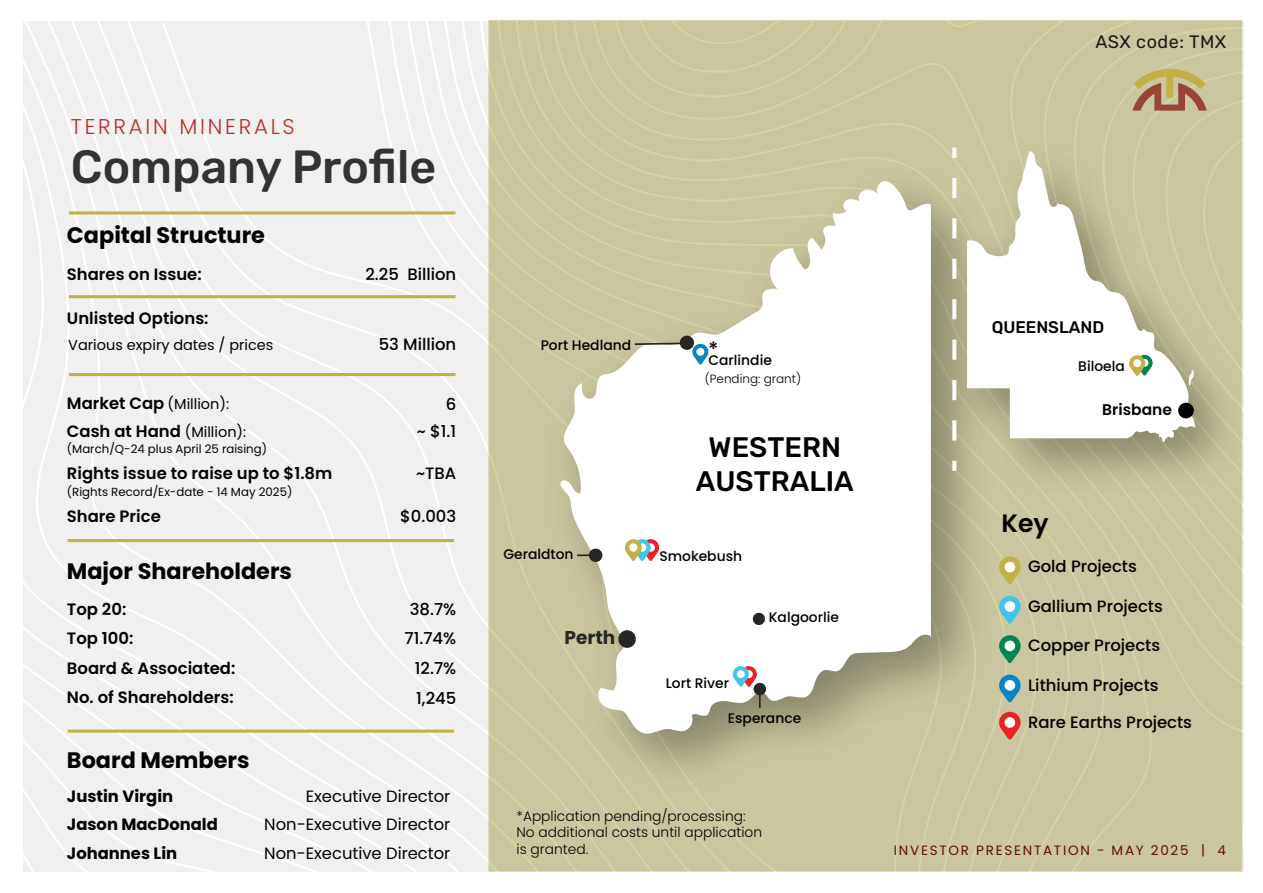
<style>
.page{position:relative;width:1263px;height:893px;background:#fff}
.page>*{position:absolute;margin:0;border:0;box-sizing:border-box;transform-origin:0 0}
.t1{font:500 46.5px "Rubik";color:#343333}
.t2{font:500 28.2px/33.9px "Rubik";color:#010101;text-align:center}
.t3{font:600 25.05px "Poppins";color:#010101}
.t4{font:700 22.35px "Poppins";color:#010101}
.t5{font:300 21.3px "Poppins";letter-spacing:.13em;color:#bf282d}
.t6{font:500 19.8px "Poppins";color:#010101}
.t7{font:700 18.45px "Poppins";color:#262724}
.t8{font:18px "Rubik";letter-spacing:.03em;color:#1a1a1b}
.t9{font:500 16.8px "Rubik";color:#010101}
.t10{font:600 16.5px "Poppins";color:#010101}
.t11{font:500 16.5px "Poppins";color:#010101}
.t12{font:16.35px "Poppins";color:#020202}
.t13{font:700 16.35px "Poppins";color:#020202}
.t14{font:600 15.45px "Poppins";color:#010101}
.t15{font:14.4px "Poppins";color:#010101}
.t16{font:500 13.95px "Poppins";color:#010101}
.t17{font:300 13.8px/16.5px "Poppins";color:#010101}
.t18{font:13.5px "Poppins";letter-spacing:.13em;color:#620d0e}
.t19{font:300 12px "Poppins";color:#010101}
.t20{font:11.7px "Poppins";color:#010101}
.s1{font-weight:600;font-size:16.5px}
.s2{font-weight:400;font-size:14.4px}
</style>
<div class="page">
<div style="left:24px;top:21px;width:1220px;height:851px;background:#f1f0f0"></div>
<div style="left:488px;top:20px;width:754px;height:851px;background:#cac69f"></div>
<hr style="left:69px;top:211px;width:386px;height:3px;background:#c1b146">
<hr style="left:69px;top:295px;width:386px;height:3px;background:#c1b146">
<hr style="left:69px;top:373px;width:386px;height:3px;background:#c1b146">
<hr style="left:68px;top:539px;width:386px;height:3px;background:#c1b146">
<hr style="left:68px;top:730px;width:386px;height:3px;background:#c1b146">
<svg style="left:1013px;top:596px;width:7px;height:28px"></svg>
<div style="left:1004px;top:601px;width:11px;height:11px;background:#fff;border-radius:50%"></div>
<svg style="left:1013px;top:556px;width:7px;height:28px"></svg>
<div style="left:1004px;top:562px;width:11px;height:10px;background:#fff;border-radius:50%"></div>
<svg style="left:1013px;top:675px;width:7px;height:28px"></svg>
<div style="left:1004px;top:680px;width:11px;height:11px;background:#fff;border-radius:50%"></div>
<svg style="left:1013px;top:712px;width:7px;height:28px"></svg>
<div style="left:1004px;top:717px;width:11px;height:11px;background:#fff;border-radius:50%"></div>
<svg style="left:1013px;top:635px;width:7px;height:28px"></svg>
<div style="left:1004px;top:641px;width:11px;height:10px;background:#fff;border-radius:50%"></div>
<img style="left:520px;top:141px;width:493px;height:675px">
<svg style="left:558px;top:180px;width:373px;height:555px"></svg>
<div style="left:688px;top:602px;width:8px;height:8px;background:#fff;border-radius:50%"></div>
<div style="left:753px;top:613px;width:12px;height:12px;background:#262724;border:5px solid #262724;border-radius:50%"></div>
<div style="left:618px;top:630px;width:18px;height:18px;background:#262724;border:5px solid #262724;border-radius:50%"></div>
<div style="left:754px;top:683px;width:12px;height:12px;border:5px solid #262724;border-radius:50%"></div>
<div style="left:592px;top:551px;width:8px;height:8px;background:#262724;border-radius:50%"></div>
<div style="left:589px;top:549px;width:13px;height:13px;border:5px solid #262724;border-radius:50%"></div>
<div style="left:680px;top:336px;width:14px;height:14px;border:5px solid #262724;border-radius:50%"></div>
<svg style="left:577px;top:554px;width:17px;height:2px"></svg>
<svg style="left:633px;top:342px;width:75px;height:23px"></svg>
<div style="left:696px;top:348px;width:8px;height:8px;background:#fff;border-radius:50%"></div>
<svg style="left:733px;top:666px;width:28px;height:42px"></svg>
<div style="left:737px;top:670px;width:8px;height:8px;background:#fff;border-radius:50%"></div>
<svg style="left:625px;top:539px;width:34px;height:22px"></svg>
<div style="left:629px;top:543px;width:8px;height:9px;background:#fff;border-radius:50%"></div>
<img style="left:928px;top:113px;width:316px;height:405px">
<svg style="left:967px;top:151px;width:228px;height:291px"></svg>
<svg style="left:1129px;top:67px;width:115px;height:369px;background:#cac5a2"></svg>
<div style="left:1133px;top:359px;width:8px;height:8px;background:#fff;border-radius:50%"></div>
<p class="t5" style="left:71px;top:115px;width:225px">TERRAIN MINERALS</p>
<h1 class="t1" style="left:71px;top:140px;width:367px">Company Profile</h1>
<h3 class="t4" style="left:67px;top:223px;width:200px">Capital Structure</h3>
<p class="t10" style="left:67px;top:264px;width:136px">Shares on Issue:</p>
<p class="t11" style="left:365px;top:264px;width:92px">2.25 Billion</p>
<p class="t10" style="left:67px;top:309px;width:143px">Unlisted Options:</p>
<p class="t15" style="left:68px;top:336px;width:207px">Various expiry dates / prices</p>
<p class="t11" style="left:379px;top:335px;width:79px">53 Million</p>
<p class="t15" style="left:67px;top:396px;width:164px"><span class="s1">Market Cap</span> (Million):</p>
<p class="t10" style="left:67px;top:422px;width:181px">Cash at Hand <span class="s2">(Million):</span></p>
<p class="t20" style="left:67px;top:442px;width:202px">(March/Q-24 plus April 25 raising)</p>
<p class="t10" style="left:67px;top:463px;width:267px">Rights issue to raise up to $1.8m</p>
<p class="t20" style="left:67px;top:485px;width:227px">(Rights Record/Ex-date - 14 May 2025)</p>
<p class="t10" style="left:67px;top:507px;width:95px">Share Price</p>
<h3 class="t4" style="left:67px;top:558px;width:227px">Major Shareholders</h3>
<p class="t11" style="left:446px;top:394px;width:12px">6</p>
<p class="t11" style="left:417px;top:422px;width:41px">~ $1.1</p>
<p class="t11" style="left:416px;top:463px;width:42px">~TBA</p>
<p class="t11" style="left:400px;top:507px;width:58px">$0.003</p>
<p class="t10" style="left:67px;top:599px;width:61px">Top 20:</p>
<p class="t11" style="left:410px;top:599px;width:48px">38.7%</p>
<p class="t10" style="left:67px;top:629px;width:68px">Top 100:</p>
<p class="t11" style="left:404px;top:629px;width:53px">71.74%</p>
<p class="t10" style="left:67px;top:658px;width:170px">Board &amp; Associated:</p>
<p class="t11" style="left:415px;top:659px;width:43px">12.7%</p>
<p class="t10" style="left:67px;top:688px;width:168px">No. of Shareholders:</p>
<p class="t11" style="left:416px;top:689px;width:42px">1,245</p>
<h3 class="t4" style="left:67px;top:747px;width:184px">Board Members</h3>
<p class="t13" style="left:67px;top:786px;width:108px">Justin Virgin</p>
<p class="t12" style="left:306px;top:786px;width:146px">Executive Director</p>
<p class="t13" style="left:67px;top:815px;width:152px">Jason MacDonald</p>
<p class="t12" style="left:264px;top:815px;width:188px">Non-Executive Director</p>
<p class="t13" style="left:67px;top:843px;width:112px">Johannes Lin</p>
<p class="t12" style="left:264px;top:843px;width:188px">Non-Executive Director</p>
<p class="t8" style="left:1095px;top:31px;width:132px">ASX code: TMX</p>
<p class="t16" style="left:541px;top:337px;width:92px">Port Hedland</p>
<p class="t6" style="left:708px;top:337px;width:11px">*</p>
<p class="t16" style="left:708px;top:352px;width:65px">Carlindie</p>
<p class="t19" style="left:705px;top:372px;width:98px">(Pending: grant)</p>
<p class="t16" style="left:503px;top:546px;width:72px">Geraldton</p>
<p class="t7" style="left:564px;top:626px;width:52px">Perth</p>
<h2 class="t2" style="left:696px;top:431px;width:159px">WESTERN<br>AUSTRALIA</h2>
<p class="t16" style="left:659px;top:548px;width:84px">Smokebush</p>
<p class="t16" style="left:666px;top:675px;width:65px">Lort River</p>
<p class="t16" style="left:769px;top:609px;width:72px">Kalgoorlie</p>
<p class="t16" style="left:728px;top:709px;width:75px">Esperance</p>
<p class="t17" style="left:516px;top:808px;width:247px">*Application pending/processing:<br>No additional costs until application is granted.</p>
<p class="t9" style="left:992px;top:318px;width:114px">QUEENSLAND</p>
<p class="t16" style="left:1078px;top:358px;width:48px">Biloela</p>
<h3 class="t3" style="left:1001px;top:509px;width:49px">Key</h3>
<p class="t14" style="left:1102px;top:401px;width:71px">Brisbane</p>
<p class="t11" style="left:1028px;top:557px;width:110px">Gold Projects</p>
<p class="t11" style="left:1028px;top:596px;width:136px">Gallium Projects</p>
<p class="t11" style="left:1028px;top:636px;width:134px">Copper Projects</p>
<p class="t11" style="left:1028px;top:675px;width:132px">Lithium Projects</p>
<p class="t11" style="left:1028px;top:712px;width:166px">Rare Earths Projects</p>
<p class="t18" style="left:894px;top:842px;width:334px">INVESTOR PRESENTATION - MAY 2025 | 4</p>
</div>
